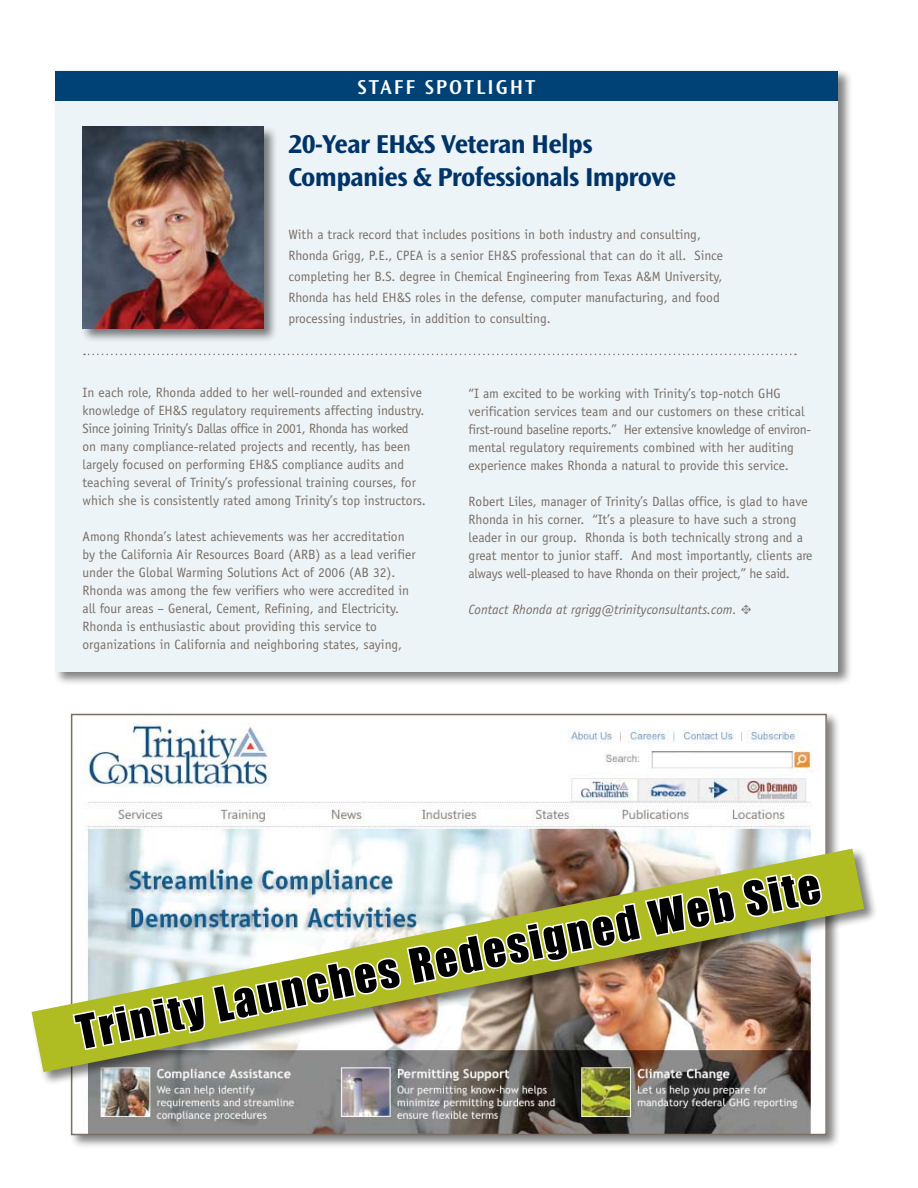
<style>
.page{position:relative;width:918px;height:1188px;background:#fff}
.page>*{position:absolute;margin:0;border:0;box-sizing:border-box;transform-origin:0 0}
.t1{font:43.5px "Impact";color:#000}
.t2{font:27px/32.4px "Ocean Sans MM 648 475";color:#003468}
.t3{font:21px "Ocean Sans MM 512 475";letter-spacing:.1em;color:#fff}
.t4{font:13.5px/18px "Officina Sans";color:#796f66}
.t5{font:italic 13.5px "Officina Sans";color:#796f66}
.s1{font-family:"Type Embellishments One Let Plain";font-style:normal}
</style>
<div class="page">
<div style="left:53px;top:68px;width:806px;height:624px;background:#000;opacity:.5"></div>
<div style="left:56px;top:70px;width:782px;height:602px;background:#edf4f8"></div>
<div style="left:56px;top:71px;width:782px;height:30px;background:#004275"></div>
<div style="left:80px;top:125px;width:204px;height:224px;background:#000;opacity:.5"></div>
<img style="left:82px;top:127px;width:182px;height:202px">
<svg style="left:84px;top:354px;width:712px;height:1px"></svg>
<div style="left:69px;top:712px;width:778px;height:445px;background:#000;opacity:.5"></div>
<img style="left:74px;top:717px;width:750px;height:415px">
<div style="left:29px;top:847px;width:856px;height:246px;background:#000;opacity:.5"></div>
<svg style="left:32px;top:849px;width:832px;height:223px"></svg>
<img style="left:71px;top:872px;width:753px;height:180px">
<h3 class="t3" style="left:358px;top:76px;width:179px">STAFF SPOTLIGHT</h3>
<h2 class="t2" style="left:288px;top:128px;width:389px">20-Year EH&amp;S Veteran Helps<br>Companies &amp; Professionals Improve</h2>
<p class="t4" style="left:288px;top:224px;width:436px;line-height:21px">With a track record that includes positions in both industry and consulting, Rhonda Grigg, P.E., CPEA is a senior EH&amp;S professional that can do it all. Since completing her B.S. degree in Chemical Engineering from Texas A&amp;M University, Rhonda has held EH&amp;S roles in the defense, computer manufacturing, and food processing industries, in addition to consulting.</p>
<p class="t4" style="left:83px;top:384px;width:345px">In each role, Rhonda added to her well-rounded and extensive knowledge of EH&amp;S regulatory requirements affecting industry.<br>Since joining Trinity’s Dallas office in 2001, Rhonda has worked<br>on many compliance-related projects and recently, has been largely focused on performing EH&amp;S compliance audits and teaching several of Trinity’s professional training courses, for which she is consistently rated among Trinity’s top instructors.</p>
<p class="t4" style="left:83px;top:528px;width:335px">Among Rhonda’s latest achievements was her accreditation by the California Air Resources Board (ARB) as a lead verifier under the Global Warming Solutions Act of 2006 (AB 32).<br>Rhonda was among the few verifiers who were accredited in all four areas – General, Cement, Refining, and Electricity.<br>Rhonda is enthusiastic about providing this service to organizations in California and neighboring states, saying,</p>
<p class="t4" style="left:469px;top:385px;width:344px">“I am excited to be working with Trinity’s top-notch GHG verification services team and our customers on these critical first-round baseline reports.” Her extensive knowledge of environ&shy;mental regulatory requirements combined with her auditing experience makes Rhonda a natural to provide this service.</p>
<p class="t4" style="left:469px;top:493px;width:345px">Robert Liles, manager of Trinity’s Dallas office, is glad to have Rhonda in his corner. “It’s a pleasure to have such a strong leader in our group. Rhonda is both technically strong and a great mentor to junior staff. And most importantly, clients are always well-pleased to have Rhonda on their project,” he said.</p>
<p class="t5" style="left:469px;top:602px;width:284px">Contact Rhonda at rgrigg@trinityconsultants.com. <span class="s1">t</span></p>
<h1 class="t1" style="left:71px;top:998px;width:758px;rotate:-11deg">Trinity Launches Redesigned Web Site</h1>
</div>
